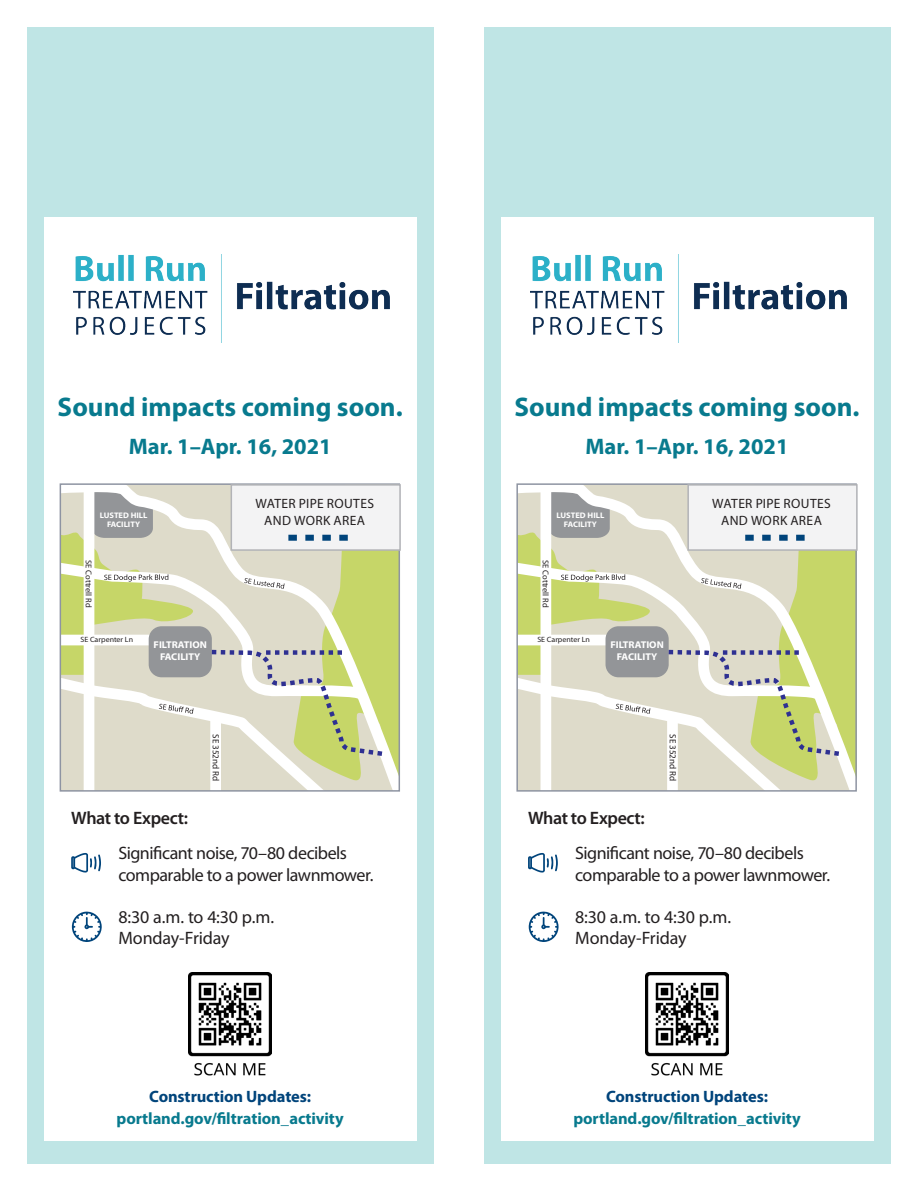
<style>
.page{position:relative;width:918px;height:1188px;background:#fff}
.page>*{position:absolute;margin:0;border:0;box-sizing:border-box;transform-origin:0 0}
.t1{font:700 27px "Myriad Pro";color:#087a8e}
.t2{font:700 22.5px "Myriad Pro";color:#087a8e}
.Body{font:18px/21.6px "Myriad Pro";letter-spacing:-.025em;color:#231f20}
.Body-2{font:600 18px "Myriad Pro";letter-spacing:-.02em;color:#231f20}
.Body-3{font:700 16.5px "Myriad Pro";letter-spacing:-.01em;color:#087a8e}
.Body-4{font:700 16.5px "Myriad Pro";letter-spacing:-.01em;color:#00447b}
.t3{font:13.5px/16.2px "Myriad Pro";letter-spacing:.025em;color:#231f20;text-align:center}
.t4{font:700 9.9px/11.9px "Myriad Pro";color:#fff;text-align:center;scale:1.05 1}
.t5{font:9.15px "Myriad Pro";color:#231f20}
.t6{font:8.4px "Myriad Pro";color:#231f20}
.t7{font:700 8.1px/9.6px "Myriad Pro";color:#fff;text-align:center;scale:1.05 1}
.t8{font:7.65px "Myriad Pro";color:#231f20;scale:1.05 1}
</style>
<div class="page">
<div style="left:27px;top:27px;width:406px;height:1136px;background:#bfe5e5"></div>
<div style="left:44px;top:217px;width:373px;height:924px;background:#fff"></div>
<img style="left:73px;top:255px;width:317px;height:88px">
<svg style="left:60px;top:484px;width:339px;height:307px"></svg>
<img style="left:188px;top:973px;width:84px;height:103px">
<svg style="left:72px;top:911px;width:30px;height:31px"></svg>
<svg style="left:71px;top:853px;width:30px;height:20px"></svg>
<div style="left:484px;top:27px;width:406px;height:1136px;background:#bfe5e5"></div>
<div style="left:501px;top:217px;width:372px;height:924px;background:#fff"></div>
<img style="left:530px;top:255px;width:317px;height:88px">
<svg style="left:517px;top:484px;width:339px;height:307px"></svg>
<img style="left:645px;top:973px;width:84px;height:103px">
<svg style="left:528px;top:911px;width:31px;height:31px"></svg>
<svg style="left:528px;top:853px;width:30px;height:20px"></svg>
<p class="t1" style="left:58px;top:390px;width:347px">Sound impacts coming soon.</p>
<p class="t2" style="left:129px;top:432px;width:204px">Mar. 1–Apr. 16, 2021</p>
<p class="t1" style="left:514px;top:390px;width:347px">Sound impacts coming soon.</p>
<p class="t2" style="left:586px;top:432px;width:204px">Mar. 1–Apr. 16, 2021</p>
<p class="t7" style="left:100px;top:510px;width:47px">LUSTED HILL<br>FACILITY</p>
<p class="t3" style="left:255px;top:496px;width:120px">WATER PIPE ROUTES<br>AND WORK AREA</p>
<p class="t7" style="left:557px;top:510px;width:47px">LUSTED HILL<br>FACILITY</p>
<p class="t3" style="left:712px;top:496px;width:120px">WATER PIPE ROUTES<br>AND WORK AREA</p>
<p class="t6" style="left:94px;top:560px;width:49px;rotate:90deg">SE Cottrell Rd</p>
<p class="t6" style="left:551px;top:560px;width:49px;rotate:90deg">SE Cottrell Rd</p>
<p class="t8" style="left:81px;top:634px;width:52px">SE Carpenter Ln</p>
<p class="t4" style="left:154px;top:639px;width:52px">FILTRATION<br>FACILITY</p>
<p class="t8" style="left:537px;top:634px;width:52px">SE Carpenter Ln</p>
<p class="t4" style="left:610px;top:639px;width:52px">FILTRATION<br>FACILITY</p>
<p class="t5" style="left:222px;top:734px;width:48px;rotate:90deg">SE 352nd Rd</p>
<p class="t5" style="left:679px;top:734px;width:48px;rotate:90deg">SE 352nd Rd</p>
<p class="Body-2" style="left:71px;top:807px;width:118px">What to Expect:</p>
<p class="Body" style="left:118px;top:842px;width:256px">Significant noise, 70–80 decibels comparable to a power lawnmower.</p>
<p class="Body" style="left:118px;top:906px;width:157px">8:30 a.m. to 4:30 p.m.<br>Monday-Friday</p>
<p class="Body-2" style="left:528px;top:807px;width:118px">What to Expect:</p>
<p class="Body" style="left:575px;top:842px;width:256px">Significant noise, 70–80 decibels comparable to a power lawnmower.</p>
<p class="Body" style="left:575px;top:906px;width:157px">8:30 a.m. to 4:30 p.m.<br>Monday-Friday</p>
<p class="Body-4" style="left:149px;top:1086px;width:163px">Construction Updates:</p>
<p class="Body-3" style="left:117px;top:1107px;width:229px">portland.gov/filtration_activity</p>
<p class="Body-4" style="left:606px;top:1086px;width:163px">Construction Updates:</p>
<p class="Body-3" style="left:573px;top:1107px;width:229px">portland.gov/filtration_activity</p>
</div>
